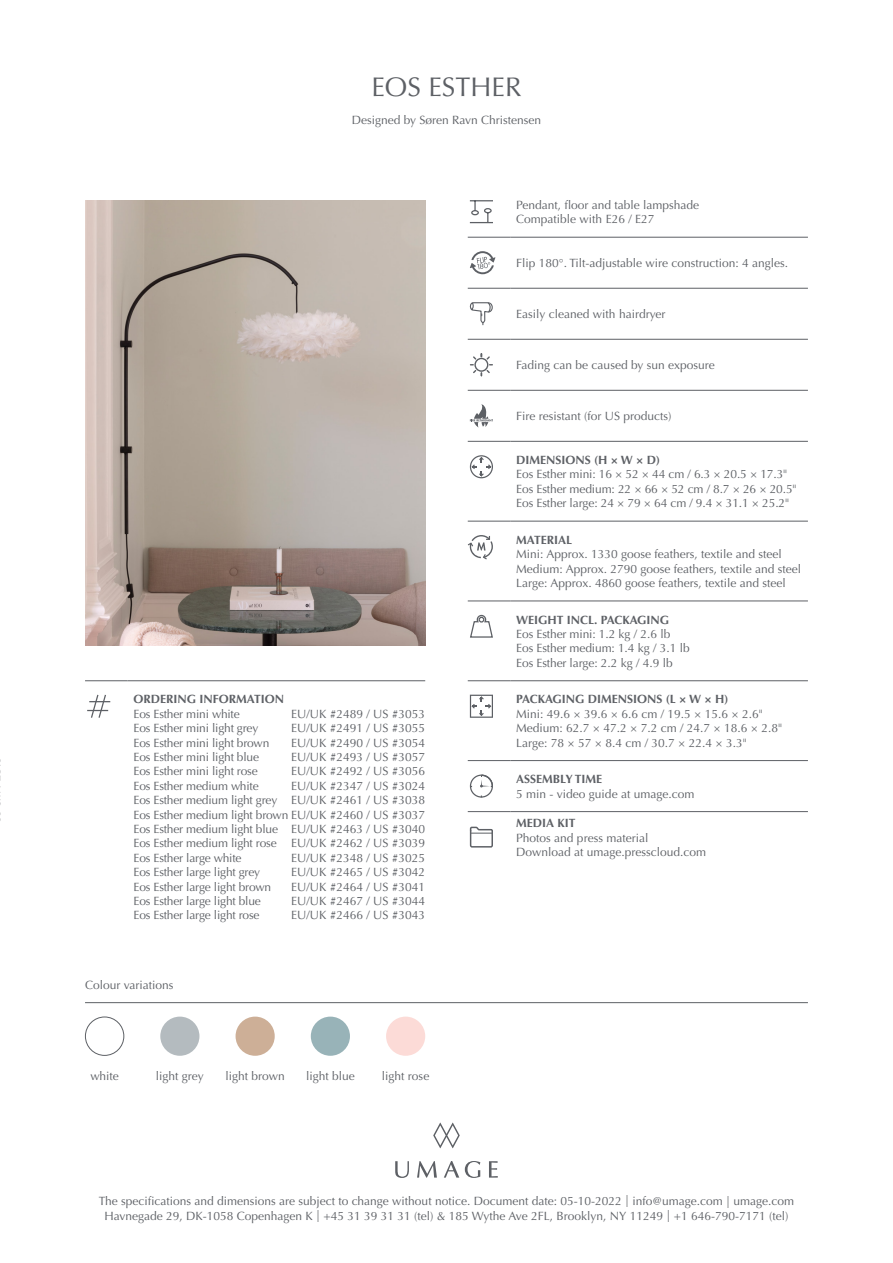
<style>
.page{position:relative;width:893px;height:1263px;background:#fff}
.page>*{position:absolute;margin:0;border:0;box-sizing:border-box;transform-origin:0 0}
.t1{font:27px "Optima LT Std";color:#5d6065}
.t2{font:12px/14.4px "Optima LT Std";color:#5d6065}
.t3{font:700 12px "Optima LT Std";color:#5d6065}
</style>
<div class="page">
<svg style="left:489px;top:1161px;width:9px;height:16px"></svg>
<svg style="left:433px;top:1123px;width:27px;height:25px"></svg>
<svg style="left:395px;top:1161px;width:14px;height:17px"></svg>
<svg style="left:417px;top:1161px;width:20px;height:16px"></svg>
<svg style="left:444px;top:1161px;width:15px;height:16px"></svg>
<svg style="left:465px;top:1161px;width:15px;height:17px"></svg>
<hr style="left:85px;top:1002px;width:723px;height:1px;background:#5d6065">
<img style="left:85px;top:200px;width:340px;height:446px">
<hr style="left:468px;top:237px;width:42px;height:1px;background:#5d6065">
<hr style="left:468px;top:288px;width:42px;height:1px;background:#5d6065">
<hr style="left:468px;top:339px;width:42px;height:1px;background:#5d6065">
<hr style="left:468px;top:390px;width:42px;height:1px;background:#5d6065">
<hr style="left:468px;top:441px;width:42px;height:1px;background:#5d6065">
<hr style="left:468px;top:521px;width:42px;height:1px;background:#5d6065">
<hr style="left:468px;top:601px;width:42px;height:1px;background:#5d6065">
<hr style="left:510px;top:601px;width:298px;height:1px;background:#5d6065">
<hr style="left:468px;top:680px;width:42px;height:1px;background:#5d6065">
<hr style="left:510px;top:680px;width:298px;height:1px;background:#5d6065">
<hr style="left:468px;top:760px;width:42px;height:1px;background:#5d6065">
<hr style="left:510px;top:760px;width:298px;height:1px;background:#5d6065">
<hr style="left:468px;top:811px;width:42px;height:1px;background:#5d6065">
<hr style="left:510px;top:811px;width:298px;height:1px;background:#5d6065">
<hr style="left:510px;top:237px;width:298px;height:1px;background:#5d6065">
<hr style="left:510px;top:288px;width:298px;height:1px;background:#5d6065">
<hr style="left:510px;top:339px;width:298px;height:1px;background:#5d6065">
<hr style="left:510px;top:390px;width:298px;height:1px;background:#5d6065">
<hr style="left:510px;top:441px;width:298px;height:1px;background:#5d6065">
<hr style="left:510px;top:521px;width:298px;height:1px;background:#5d6065">
<svg style="left:470px;top:200px;width:23px;height:23px"></svg>
<div style="left:484px;top:208px;width:8px;height:5px;border:1px solid #5d6065;border-radius:50%"></div>
<svg style="left:470px;top:251px;width:25px;height:23px"></svg>
<svg style="left:469px;top:302px;width:24px;height:23px"></svg>
<svg style="left:470px;top:353px;width:23px;height:23px"></svg>
<svg style="left:470px;top:404px;width:23px;height:23px"></svg>
<svg style="left:470px;top:455px;width:23px;height:23px"></svg>
<svg style="left:468px;top:535px;width:25px;height:24px"></svg>
<svg style="left:470px;top:614px;width:23px;height:24px"></svg>
<svg style="left:470px;top:695px;width:23px;height:23px"></svg>
<svg style="left:470px;top:774px;width:23px;height:24px"></svg>
<svg style="left:469px;top:826px;width:24px;height:22px"></svg>
<hr style="left:85px;top:680px;width:43px;height:1px;background:#5d6065">
<hr style="left:128px;top:680px;width:297px;height:1px;background:#5d6065">
<svg style="left:87px;top:694px;width:23px;height:24px"></svg>
<div style="left:85px;top:1016px;width:39px;height:40px;border:1px solid #5d6065;border-radius:50%"></div>
<div style="left:236px;top:1016px;width:39px;height:40px;background:#cdaf97;border-radius:50%"></div>
<div style="left:160px;top:1016px;width:39px;height:40px;background:#b4bbbf;border-radius:50%"></div>
<div style="left:386px;top:1016px;width:39px;height:40px;background:#fcdbd7;border-radius:50%"></div>
<div style="left:311px;top:1016px;width:39px;height:40px;background:#98b3b8;border-radius:50%"></div>
<h1 class="t1" style="left:371px;top:71px;width:152px">EOS ESTHER</h1>
<p class="t2" style="left:352px;top:113px;width:191px">Designed by Søren Ravn Christensen</p>
<p class="t3" style="left:134px;top:692px;width:152px">ORDERING INFORMATION</p>
<p class="t2" style="left:134px;top:707px;width:145px">Eos Esther mini white<br>Eos Esther mini light grey<br>Eos Esther mini light brown<br>Eos Esther mini light blue<br>Eos Esther mini light rose<br>Eos Esther medium white<br>Eos Esther medium light grey</p>
<p class="t2" style="left:134px;top:822px;width:146px">Eos Esther medium light blue<br>Eos Esther medium light rose<br>Eos Esther large white<br>Eos Esther large light grey<br>Eos Esther large light brown<br>Eos Esther large light blue<br>Eos Esther large light rose</p>
<p class="t2" style="left:134px;top:707px;width:293px;text-align:right">EU/UK #2489 / US #3053<br>EU/UK #2491 / US #3055<br>EU/UK #2490 / US #3054<br>EU/UK #2493 / US #3057<br>EU/UK #2492 / US #3056<br>EU/UK #2347 / US #3024<br>EU/UK #2461 / US #3038<br>Eos Esther medium light brown EU/UK #2460 / US #3037<br>EU/UK #2463 / US #3040<br>EU/UK #2462 / US #3039<br>EU/UK #2348 / US #3025<br>EU/UK #2465 / US #3042<br>EU/UK #2464 / US #3041<br>EU/UK #2467 / US #3044<br>EU/UK #2466 / US #3043</p>
<p class="t2" style="left:85px;top:978px;width:90px">Colour variations</p>
<p class="t2" style="left:90px;top:1069px;width:30px">white</p>
<p class="t2" style="left:156px;top:1069px;width:50px">light grey</p>
<p class="t2" style="left:226px;top:1069px;width:61px">light brown</p>
<p class="t2" style="left:306px;top:1069px;width:50px">light blue</p>
<p class="t2" style="left:382px;top:1069px;width:49px">light rose</p>
<p class="t2" style="left:516px;top:198px;width:184px">Pendant, floor and table lampshade<br>Compatible with E26 / E27</p>
<p class="t2" style="left:516px;top:256px;width:273px">Flip 180°. Tilt-adjustable wire construction: 4 angles.</p>
<p class="t2" style="left:516px;top:307px;width:151px">Easily cleaned with hairdryer</p>
<p class="t2" style="left:516px;top:358px;width:200px">Fading can be caused by sun exposure</p>
<p class="t2" style="left:516px;top:409px;width:157px">Fire resistant (for US products)</p>
<p class="t3" style="left:516px;top:453px;width:145px">DIMENSIONS (H × W × D)</p>
<p class="t2" style="left:516px;top:467px;width:282px">Eos Esther mini: 16 × 52 × 44 cm / 6.3 × 20.5 × 17.3"<br>Eos Esther medium: 22 × 66 × 52 cm / 8.7 × 26 × 20.5"<br>Eos Esther large: 24 × 79 × 64 cm / 9.4 × 31.1 × 25.2"</p>
<p class="t3" style="left:516px;top:533px;width:58px">MATERIAL</p>
<p class="t2" style="left:516px;top:547px;width:287px">Mini: Approx. 1330 goose feathers, textile and steel<br>Medium: Approx. 2790 goose feathers, textile and steel<br>Large: Approx. 4860 goose feathers, textile and steel</p>
<p class="t3" style="left:516px;top:613px;width:154px">WEIGHT INCL. PACKAGING</p>
<p class="t2" style="left:516px;top:627px;width:175px">Eos Esther mini: 1.2 kg / 2.6 lb<br>Eos Esther medium: 1.4 kg / 3.1 lb<br>Eos Esther large: 2.2 kg / 4.9 lb</p>
<p class="t3" style="left:516px;top:692px;width:214px">PACKAGING DIMENSIONS (L × W × H)</p>
<p class="t2" style="left:516px;top:707px;width:267px">Mini: 49.6 × 39.6 × 6.6 cm / 19.5 × 15.6 × 2.6"<br>Medium: 62.7 × 47.2 × 7.2 cm / 24.7 × 18.6 × 2.8"<br>Large: 78 × 57 × 8.4 cm / 30.7 × 22.4 × 3.3"</p>
<p class="t3" style="left:516px;top:772px;width:88px">ASSEMBLY TIME</p>
<p class="t2" style="left:516px;top:787px;width:180px">5 min - video guide at umage.com</p>
<p class="t3" style="left:516px;top:816px;width:61px">MEDIA KIT</p>
<p class="t2" style="left:516px;top:830px;width:191px">Photos and press material<br>Download at umage.presscloud.com</p>
<p class="t2" style="left:99px;top:1194px;width:697px;line-height:15px;text-align:center">The specifications and dimensions are subject to change without notice. Document date: 05-10-2022 | info@umage.com | umage.com<br>Havnegade 29, DK-1058 Copenhagen K | +45 31 39 31 31 (tel) &amp; 185 Wythe Ave 2FL, Brooklyn, NY 11249 | +1 646-790-7171 (tel)</p>
</div>
